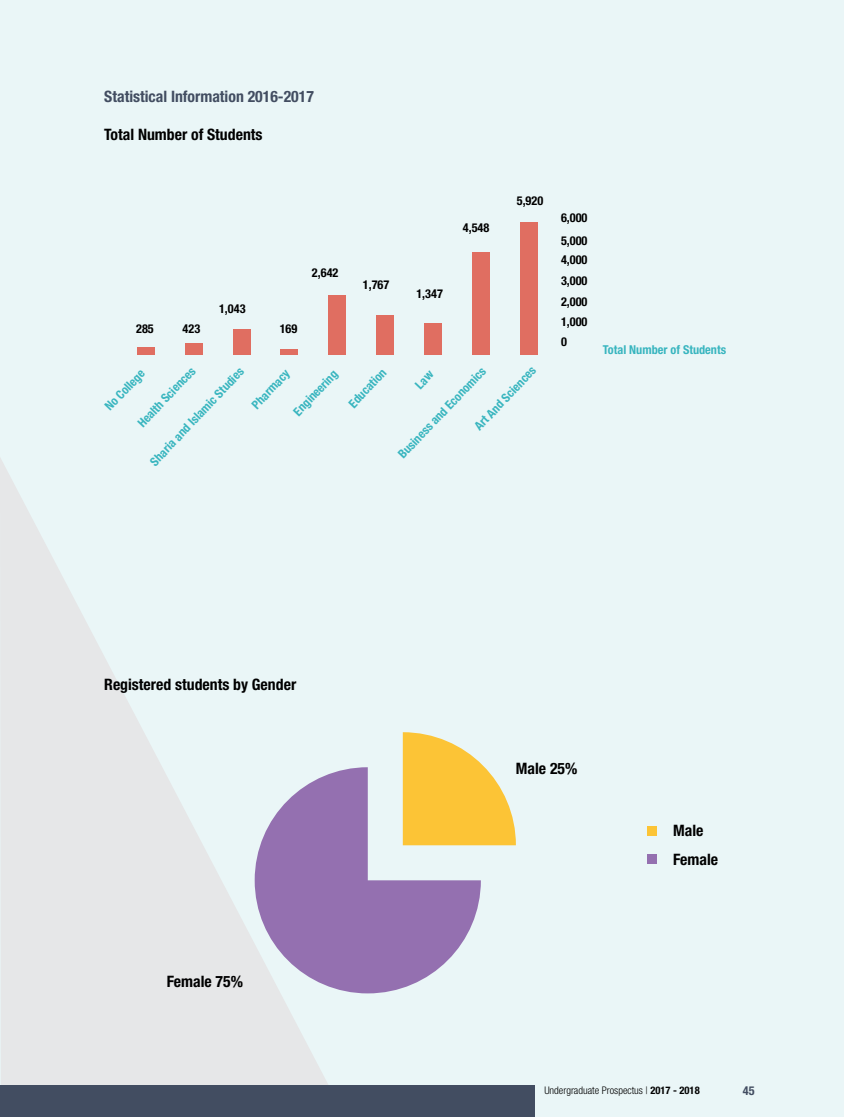
<style>
.page{position:relative;width:844px;height:1117px;background:#fff}
.page>*{position:absolute;margin:0;border:0;box-sizing:border-box;transform-origin:0 0}
.t1{font:700 condensed 15.75px/29.8px "Helvetica Neue";color:#000}
.t2{font:700 condensed 15.75px "Helvetica Neue";color:#424d61}
.t3{font:700 condensed 12.25px "Helvetica Neue";color:#38b5bf}
.t4{font:700 condensed 12.25px/20.5px "Helvetica Neue";color:#000}
.t5{font:700 condensed 12.25px "Helvetica Neue";color:#424d61}
.t6{font:300 condensed 10.5px "Helvetica Neue";color:#000}
.s1{font-weight:700}
</style>
<div class="page">
<div style="left:0;top:0;width:843px;height:1116px;background:#eaf6f7"></div>
<svg style="left:0;top:458px;width:328px;height:627px;fill:#e6e7e8"></svg>
<div style="left:647px;top:826px;width:9px;height:9px;background:#fcc436"></div>
<div style="left:647px;top:854px;width:9px;height:9px;background:#9470b0"></div>
<svg style="left:402px;top:732px;width:113px;height:113px"></svg>
<svg style="left:254px;top:767px;width:226px;height:226px;fill:#9470b0"></svg>
<div style="left:0;top:1085px;width:535px;height:31px;background:#424d61"></div>
<div style="left:137px;top:347px;width:17px;height:7px;background:#e06e61"></div>
<div style="left:185px;top:343px;width:17px;height:11px;background:#e06e61"></div>
<div style="left:233px;top:329px;width:17px;height:25px;background:#e06e61"></div>
<div style="left:281px;top:349px;width:17px;height:5px;background:#e06e61"></div>
<div style="left:328px;top:295px;width:18px;height:59px;background:#e06e61"></div>
<div style="left:376px;top:315px;width:18px;height:39px;background:#e06e61"></div>
<div style="left:424px;top:323px;width:18px;height:31px;background:#e06e61"></div>
<div style="left:472px;top:252px;width:18px;height:102px;background:#e06e61"></div>
<div style="left:520px;top:222px;width:18px;height:132px;background:#e06e61"></div>
<p class="t2" style="left:104px;top:87px;width:211px">Statistical Information 2016-2017</p>
<p class="t1" style="left:104px;top:119px;width:160px">Total Number of Students</p>
<p class="t4" style="left:219px;top:298px;width:28px">1,043</p>
<p class="t4" style="left:136px;top:318px;width:19px">285</p>
<p class="t4" style="left:182px;top:318px;width:19px">423</p>
<p class="t4" style="left:279px;top:318px;width:19px">169</p>
<p class="t4" style="left:312px;top:262px;width:28px">2,642</p>
<p class="t4" style="left:363px;top:274px;width:28px">1,767</p>
<p class="t4" style="left:462px;top:217px;width:28px">4,548</p>
<p class="t4" style="left:416px;top:283px;width:28px">1,347</p>
<p class="t4" style="left:516px;top:190px;width:28px">5,920</p>
<p class="t3" style="left:471px;top:422px;width:85px;rotate:-46deg">Art And Sciences</p>
<p class="t3" style="left:102px;top:403px;width:53px;rotate:-46deg">No College</p>
<p class="t3" style="left:394px;top:451px;width:122px;rotate:-46deg">Business and Economics</p>
<p class="t3" style="left:134px;top:419px;width:79px;rotate:-46deg">Health Sciences</p>
<p class="t3" style="left:146px;top:458px;width:131px;rotate:-46deg">Sharia and Islamic Studies</p>
<p class="t3" style="left:345px;top:400px;width:50px;rotate:-46deg">Education</p>
<p class="t3" style="left:248px;top:401px;width:50px;rotate:-46deg">Pharmacy</p>
<p class="t3" style="left:290px;top:408px;width:59px;rotate:-46deg">Engineering</p>
<p class="t4" style="left:561px;top:206px;width:28px;line-height:22.6px">6,000<br>5,000</p>
<p class="t4" style="left:561px;top:249px;width:28px;text-align:justify">4,000<br>3,000<br>2,000<br>1,000<br>0</p>
<p class="t3" style="left:603px;top:342px;width:125px">Total Number of Students</p>
<p class="t1" style="left:104px;top:669px;width:193px">Registered students by Gender</p>
<p class="t1" style="left:167px;top:966px;width:78px">Female 75%</p>
<p class="t1" style="left:515px;top:753px;width:63px">Male 25%</p>
<p class="t1" style="left:673px;top:814px;width:46px">Male<br>Female</p>
<p class="t6" style="left:544px;top:1083px;width:157px">Undergraduate Prospectus | <span class="s1">2017 - 2018</span></p>
<p class="t5" style="left:742px;top:1083px;width:13px">45</p>
</div>
